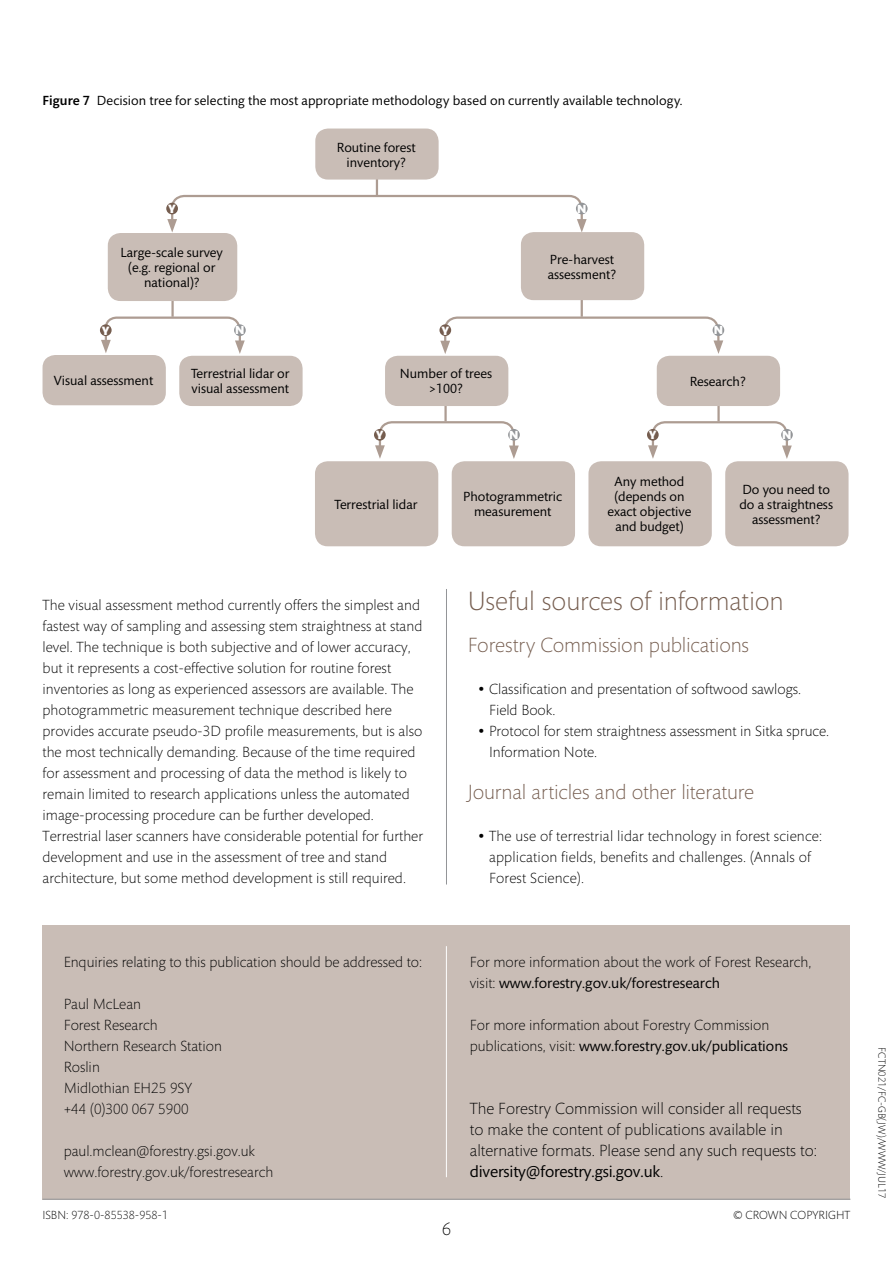
<style>
.page{position:relative;width:893px;height:1263px;background:#fff}
.page>*{position:absolute;margin:0;border:0;box-sizing:border-box;transform-origin:0 0}
.fc-h1{font:300 27px "Mundo Sans";letter-spacing:-.005em;color:#755d4f}
.fc-h2{font:300 21px "Mundo Sans";letter-spacing:-.01em;color:#755d4f}
.t1{font:300 18px "Mundo Sans";color:#000}
.fc-b-large-print{font:300 16.5px/21px "Mundo Sans";color:#000}
.fc-b-body{font:300 15px/21px "Mundo Sans";color:#000}
.fc-c-section{font:13.5px/15px "Mundo Sans";color:#000;text-align:center}
.fc-f-caption{font:13.5px "Mundo Sans";letter-spacing:.005em;color:#000}
.fc-c-section-2{font:900 12.3px "Mundo Sans";color:#fff}
.fc-f-code{font:300 12px "Mundo Sans";color:#000}
.fc-c-section-3{font:900 12px "Mundo Sans";color:#fff}
.fc-f-admin-code-back{font:300 10.5px "Mundo Sans";color:#000}
.s1{font-weight:500}
.s2{font-size:24px}
.s3{font-weight:400}
</style>
<div class="page">
<hr style="left:171px;top:296px;width:3px;height:21px;background:#ad9c92">
<svg style="left:101px;top:315px;width:144px;height:39px"></svg>
<div style="left:100px;top:324px;width:12px;height:12px;background:#755d4f;border-radius:50%"></div>
<div style="left:234px;top:324px;width:12px;height:12px;background:#939598;border-radius:50%"></div>
<hr style="left:581px;top:296px;width:2px;height:21px;background:#ad9c92">
<svg style="left:440px;top:315px;width:283px;height:39px"></svg>
<div style="left:439px;top:324px;width:12px;height:12px;background:#755d4f;border-radius:50%"></div>
<div style="left:713px;top:324px;width:11px;height:12px;background:#939598;border-radius:50%"></div>
<hr style="left:717px;top:400px;width:3px;height:21px;background:#ad9c92">
<svg style="left:648px;top:420px;width:144px;height:39px"></svg>
<div style="left:647px;top:429px;width:12px;height:12px;background:#755d4f;border-radius:50%"></div>
<div style="left:781px;top:429px;width:12px;height:12px;background:#939598;border-radius:50%"></div>
<div style="left:43px;top:355px;width:123px;height:50px;background:#c9bdb6;border-radius:13px"></div>
<div style="left:179px;top:356px;width:124px;height:50px;background:#c9bdb6;border-radius:13px"></div>
<div style="left:657px;top:356px;width:123px;height:50px;background:#c9bdb6;border-radius:13px"></div>
<div style="left:315px;top:461px;width:123px;height:85px;background:#c9bdb6;border-radius:13px"></div>
<div style="left:452px;top:461px;width:123px;height:85px;background:#c9bdb6;border-radius:13px"></div>
<div style="left:588px;top:461px;width:124px;height:85px;background:#c9bdb6;border-radius:13px"></div>
<div style="left:725px;top:461px;width:123px;height:85px;background:#c9bdb6;border-radius:13px"></div>
<hr style="left:376px;top:167px;width:2px;height:29px;background:#ad9c92">
<svg style="left:167px;top:194px;width:420px;height:39px"></svg>
<div style="left:315px;top:129px;width:124px;height:51px;background:#c9bdb6;border-radius:13px"></div>
<div style="left:108px;top:233px;width:129px;height:68px;background:#c9bdb6;border-radius:13px"></div>
<div style="left:521px;top:232px;width:123px;height:68px;background:#c9bdb6;border-radius:13px"></div>
<div style="left:166px;top:203px;width:12px;height:11px;background:#755d4f;border-radius:50%"></div>
<div style="left:576px;top:203px;width:12px;height:11px;background:#939598;border-radius:50%"></div>
<hr style="left:444px;top:400px;width:3px;height:21px;background:#ad9c92">
<svg style="left:375px;top:420px;width:144px;height:39px"></svg>
<div style="left:374px;top:429px;width:12px;height:12px;background:#755d4f;border-radius:50%"></div>
<div style="left:508px;top:429px;width:12px;height:12px;background:#939598;border-radius:50%"></div>
<div style="left:385px;top:356px;width:123px;height:50px;background:#c9bdb6;border-radius:13px"></div>
<div style="left:42px;top:925px;width:808px;height:274px;background:#c9bdb6"></div>
<hr style="left:446px;top:589px;width:1px;height:295px;background:#939598">
<hr style="left:43px;top:1199px;width:807px;height:1px;background:#939598">
<hr style="left:446px;top:946px;width:1px;height:231px;background:#fff">
<p class="fc-f-caption" style="left:43px;top:94px;width:642px"><span class="s1">Figure 7</span> Decision tree for selecting the most appropriate methodology based on currently available technology.</p>
<p class="fc-c-section" style="left:337px;top:140px;width:80px">Routine forest inventory?</p>
<p class="fc-c-section-2" style="left:168px;top:202px;width:9px">Y</p>
<p class="fc-c-section-3" style="left:577px;top:202px;width:11px">N</p>
<p class="fc-c-section" style="left:121px;top:245px;width:104px">Large-scale survey (e.g. regional or national)?</p>
<p class="fc-c-section" style="left:548px;top:252px;width:70px;text-align:left">Pre-harvest assessment?</p>
<p class="fc-c-section-2" style="left:102px;top:324px;width:9px">Y</p>
<p class="fc-c-section-3" style="left:235px;top:324px;width:11px">N</p>
<p class="fc-c-section-2" style="left:441px;top:324px;width:9px">Y</p>
<p class="fc-c-section-3" style="left:714px;top:324px;width:11px">N</p>
<p class="fc-c-section" style="left:400px;top:367px;width:94px">Number of trees &gt;100?</p>
<p class="fc-c-section" style="left:54px;top:373px;width:101px">Visual assessment</p>
<p class="fc-c-section" style="left:191px;top:367px;width:100px;text-align:left">Terrestrial lidar or visual assessment</p>
<p class="fc-c-section" style="left:690px;top:374px;width:57px">Research?</p>
<p class="fc-c-section-2" style="left:376px;top:428px;width:9px">Y</p>
<p class="fc-c-section-3" style="left:509px;top:428px;width:11px">N</p>
<p class="fc-c-section" style="left:334px;top:497px;width:85px">Terrestrial lidar</p>
<p class="fc-c-section" style="left:463px;top:490px;width:100px">Photogrammetric measurement</p>
<p class="fc-c-section-2" style="left:649px;top:428px;width:9px">Y</p>
<p class="fc-c-section-3" style="left:782px;top:428px;width:11px">N</p>
<p class="fc-c-section" style="left:608px;top:475px;width:85px">Any method (depends on exact objective and budget)</p>
<p class="fc-c-section" style="left:739px;top:482px;width:95px">Do you need to do a straightness assessment?</p>
<p class="fc-b-body" style="left:43px;top:595px;width:382px">The visual assessment method currently offers the simplest and fastest way of sampling and assessing stem straightness at stand level. The technique is both subjective and of lower accuracy, but it represents a cost-effective solution for routine forest inventories as long as experienced assessors are available. The photogrammetric measurement technique described here provides accurate pseudo-3D profile measurements, but is also the most technically demanding. Because of the time required for assessment and processing of data the method is likely to remain limited to research applications unless the automated image-processing procedure can be further developed.<br>Terrestrial laser scanners have considerable potential for further development and use in the assessment of tree and stand architecture, but some method development is still required.</p>
<p class="fc-h1" style="left:468px;top:587px;width:317px">Useful sources of information</p>
<p class="fc-h2" style="left:468px;top:634px;width:283px">Forestry Commission publications</p>
<p class="fc-b-body" style="left:489px;top:679px;width:314px;text-indent:-11px"><span class="s2">•</span> Classification and presentation of softwood sawlogs.<br>Field Book.</p>
<p class="fc-b-body" style="left:489px;top:721px;width:342px;text-indent:-11px"><span class="s2">•</span> Protocol for stem straightness assessment in Sitka spruce.<br>Information Note.</p>
<p class="fc-h2" style="left:468px;top:781px;width:288px">Journal articles and other literature</p>
<p class="fc-b-body" style="left:489px;top:826px;width:335px;text-indent:-11px"><span class="s2">•</span> The use of terrestrial lidar technology in forest science: application fields, benefits and challenges. (Annals of<br>Forest Science).</p>
<p class="fc-b-body" style="left:64px;top:952px;width:360px">Enquiries relating to this publication should be addressed to:</p>
<p class="fc-b-body" style="left:64px;top:994px;width:160px">Paul McLean<br>Forest Research<br>Northern Research Station<br>Roslin<br>Midlothian EH25 9SY<br>+44 (0)300 067 5900</p>
<p class="fc-b-body" style="left:64px;top:1141px;width:211px">paul.mclean@forestry.gsi.gov.uk www.forestry.gov.uk/forestresearch</p>
<p class="fc-b-body" style="left:470px;top:952px;width:343px">For more information about the work of Forest Research, visit: <span class="s3">www.forestry.gov.uk/forestresearch</span></p>
<p class="fc-b-body" style="left:470px;top:1015px;width:320px">For more information about Forestry Commission publications, visit: <span class="s3">www.forestry.gov.uk/publications</span></p>
<p class="fc-b-large-print" style="left:470px;top:1099px;width:349px">The Forestry Commission will consider all requests to make the content of publications available in alternative formats. Please send any such requests to: <span class="s3">diversity@forestry.gsi.gov.uk</span>.</p>
<p class="fc-f-code" style="left:42px;top:1208px;width:127px">ISBN: 978-0-85538-958-1</p>
<p class="fc-f-code" style="left:733px;top:1208px;width:118px">© CROWN COPYRIGHT</p>
<p class="t1" style="left:442px;top:1219px;width:11px">6</p>
<p class="fc-f-admin-code-back" style="left:888px;top:1047px;width:152px;rotate:90deg">FCTN021/FC-GB(JW)/WWW/JUL17</p>
</div>
